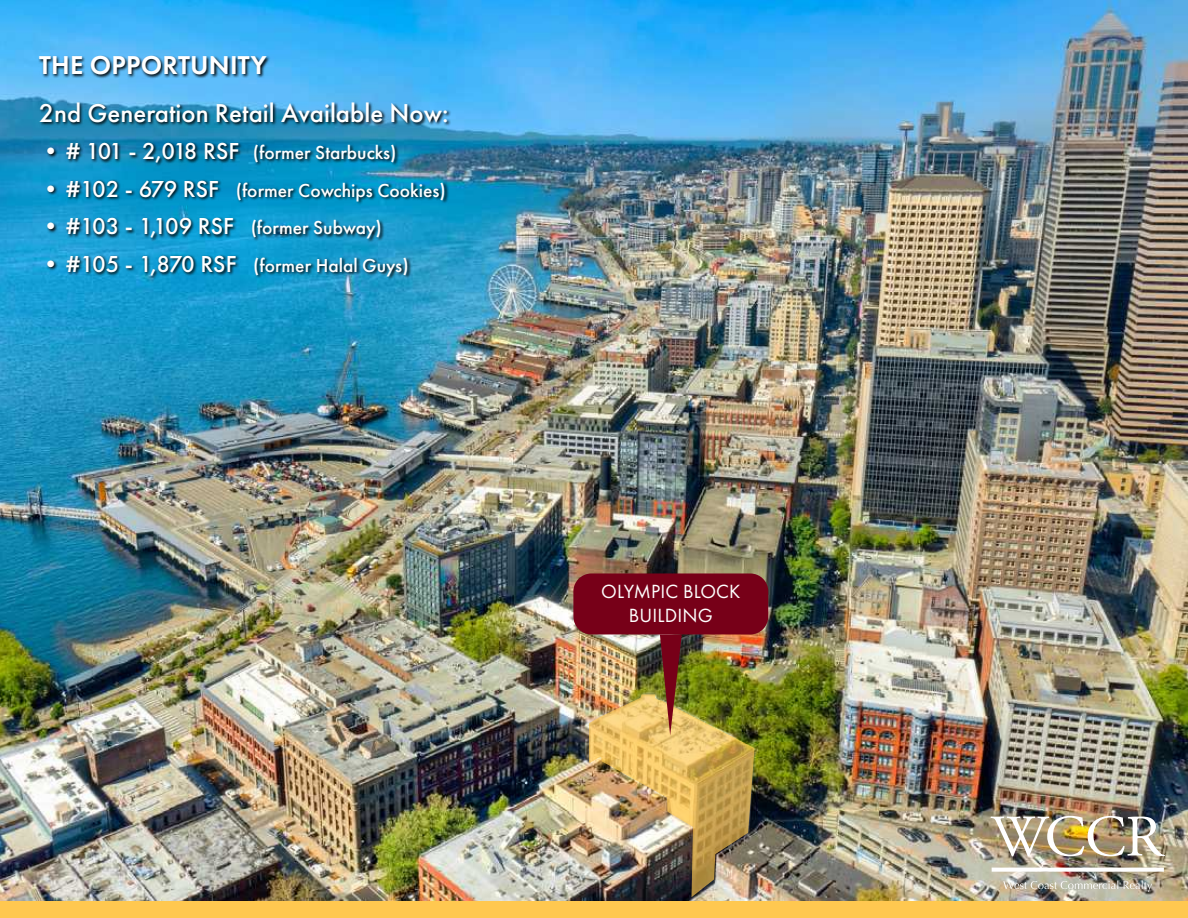
<style>
.page{position:relative;width:1188px;height:918px;background:#fff}
.page>*{position:absolute;margin:0;border:0;box-sizing:border-box;transform-origin:0 0}
.t1{font:500 26.85px "Futura PT";color:#fff}
.t2{font:600 26.85px "Futura PT";letter-spacing:.01em;color:#fff}
.t3{font:500 24px "Futura PT";color:#fff}
.t4{font:19.8px/24px "Futura PT";letter-spacing:.01em;color:#fff;text-align:center}
.t5{font:500 19.5px "Futura PT";color:#fff}
.s1{font-size:24px}
.s2{font-size:19.5px}
</style>
<div class="page">
<img style="left:0;top:0;width:1188px;height:902px">
<svg style="left:38px;top:55px;width:413px;height:225px;background:#218cbc"></svg>
<div style="left:0;top:902px;width:1188px;height:16px;background:#ffc850"></div>
<div style="left:573px;top:573px;width:195px;height:61px;background:#770018;border-radius:18px"></div>
<img style="left:588px;top:634px;width:166px;height:263px">
<img style="left:990px;top:816px;width:175px;height:40px">
<svg style="left:992px;top:868px;width:172px;height:4px"></svg>
<svg style="left:1003px;top:880px;width:149px;height:12px;background:#b5b1a3"></svg>
<h1 class="t2" style="left:39px;top:49px;width:229px">THE OPPORTUNITY</h1>
<h1 class="t1" style="left:39px;top:97px;width:411px">2nd Generation Retail Available Now:</h1>
<p class="t5" style="left:39px;top:141px;width:359px"><span class="s1">•# 101 - 2,018 RSF</span> (former Starbucks)</p>
<p class="t5" style="left:39px;top:178px;width:409px"><span class="s1">•#102 - 679 RSF</span> (former Cowchips Cookies)</p>
<p class="t3" style="left:39px;top:212px;width:344px">•#103 - 1,109 RSF <span class="s2">(former Subway)</span></p>
<p class="t5" style="left:39px;top:253px;width:371px"><span class="s1">•#105 - 1,870 RSF</span> (former Halal Guys)</p>
<p class="t4" style="left:601px;top:580px;width:141px">OLYMPIC BLOCK<br>BUILDING</p>
</div>
